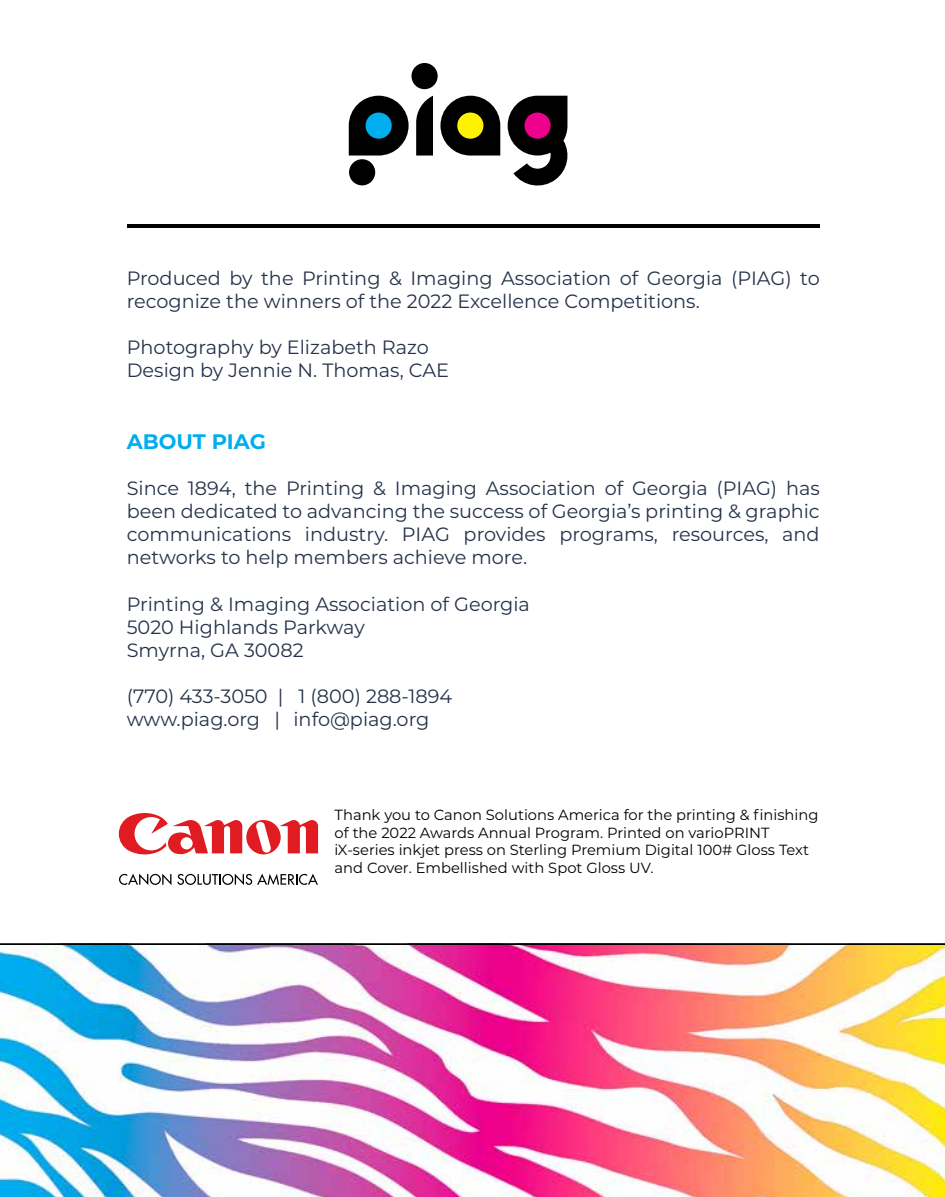
<style>
.page{position:relative;width:945px;height:1197px;background:#fff}
.page>*{position:absolute;margin:0;border:0;box-sizing:border-box;transform-origin:0 0}
.t1{font:700 21px "Montserrat";color:#00aeef}
.t2{font:19.25px/23.1px "Montserrat";color:#253249}
.t3{font:14.7px/17.7px "Montserrat";color:#000}
</style>
<div class="page">
<img style="left:0;top:945px;width:945px;height:252px">
<hr style="left:0;top:943px;width:945px;height:2px;background:#000">
<svg style="left:349px;top:96px;width:60px;height:60px"></svg>
<div style="left:366px;top:113px;width:26px;height:26px;background:#00aeef;border-radius:50%"></div>
<svg style="left:440px;top:96px;width:60px;height:60px"></svg>
<div style="left:457px;top:113px;width:26px;height:26px;background:#fff200;border-radius:50%"></div>
<div style="left:411px;top:63px;width:27px;height:26px;background:#000;border-radius:50%"></div>
<div style="left:349px;top:159px;width:26px;height:26px;background:#000;border-radius:50%"></div>
<svg style="left:508px;top:96px;width:59px;height:89px"></svg>
<div style="left:524px;top:113px;width:27px;height:26px;background:#ec008c;border-radius:50%"></div>
<svg style="left:416px;top:96px;width:17px;height:60px"></svg>
<svg style="left:119px;top:874px;width:52px;height:11px"></svg>
<svg style="left:177px;top:874px;width:141px;height:11px"></svg>
<svg style="left:119px;top:813px;width:199px;height:41px"></svg>
<hr style="left:127px;top:224px;width:693px;height:4px;background:#000">
<p class="t2" style="left:127px;top:266px;width:695px">Produced by the Printing &amp; Imaging Association of Georgia (PIAG) to recognize the winners of the 2022 Excellence Competitions.</p>
<p class="t2" style="left:127px;top:335px;width:324px">Photography by Elizabeth Razo<br>Design by Jennie N. Thomas, CAE</p>
<p class="t1" style="left:127px;top:426px;width:141px">ABOUT PIAG</p>
<p class="t2" style="left:127px;top:476px;width:695px;text-align:justify">Since 1894, the Printing &amp; Imaging Association of Georgia (PIAG) has been dedicated to advancing the success of Georgia’s printing &amp; graphic communications industry. PIAG provides programs, resources, and networks to help members achieve more.</p>
<p class="t2" style="left:127px;top:591px;width:405px">Printing &amp; Imaging Association of Georgia<br>5020 Highlands Parkway<br>Smyrna, GA 30082</p>
<p class="t2" style="left:127px;top:684px;width:327px">(770) 433-3050 | 1 (800) 288-1894 www.piag.org | info@piag.org</p>
<p class="t3" style="left:335px;top:806px;width:485px">Thank you to Canon Solutions America for the printing &amp; finishing of the 2022 Awards Annual Program. Printed on varioPRINT iX-series inkjet press on Sterling Premium Digital 100# Gloss Text and Cover. Embellished with Spot Gloss UV.</p>
</div>
